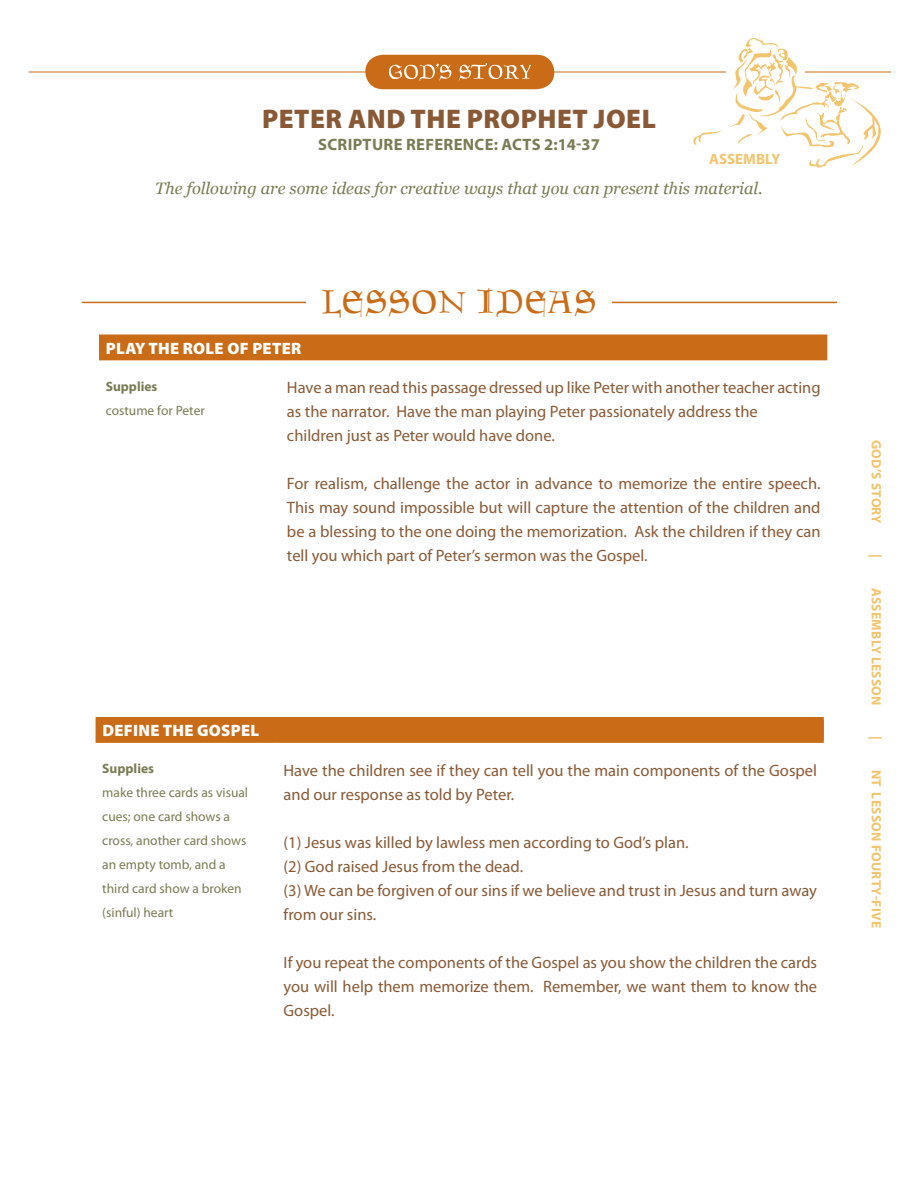
<style>
.page{position:relative;width:918px;height:1188px;background:#fff}
.page>*{position:absolute;margin:0;border:0;box-sizing:border-box;transform-origin:0 0}
.t1{font:45px "Goudament";color:#ca6c17}
.t2{font:900 27px "Myriad Pro";letter-spacing:.02em;color:#895936}
.Text{font:16.5px/24px "Myriad Pro";color:#895936}
.t3{font:italic 16.5px "Georgia";color:#797b53}
.Text-2{font:900 16.5px "Myriad Pro";letter-spacing:.02em;color:#fff}
.t4{font:700 16.5px "Myriad Pro";letter-spacing:.02em;color:#797b53}
.t5{font:700 15px "Myriad Pro";color:#f2c46c}
.Supply_List{font:13.5px/24px "Myriad Pro";color:#797b53}
.t6{font:700 13.5px "Myriad Pro";letter-spacing:.02em;color:#f2c46c}
.Supply_List-2{font:700 13.5px "Myriad Pro";color:#797b53}
</style>
<div class="page">
<hr style="left:29px;top:72px;width:862px;height:1px;background:#ca6c17">
<svg style="left:365px;top:55px;width:189px;height:34px;background:#d07e34"></svg>
<svg style="left:693px;top:38px;width:198px;height:130px"></svg>
<hr style="left:82px;top:302px;width:755px;height:1px;background:#ca6c17">
<div style="left:306px;top:280px;width:306px;height:48px;background:#fff"></div>
<div style="left:100px;top:335px;width:727px;height:25px;background:#ca6c17"></div>
<hr style="left:99px;top:334px;width:162px;height:2px;background:#ca6c17">
<svg style="left:99px;top:336px;width:1px;height:23px"></svg>
<hr style="left:261px;top:334px;width:20px;height:2px;background:#ca6c17">
<hr style="left:281px;top:334px;width:546px;height:2px;background:#ca6c17">
<hr style="left:99px;top:359px;width:162px;height:1px;background:#ca6c17">
<div style="left:96px;top:718px;width:727px;height:24px;background:#ca6c17"></div>
<hr style="left:822px;top:718px;width:2px;height:23px;background:#ca6c17">
<hr style="left:96px;top:717px;width:161px;height:1px;background:#ca6c17">
<svg style="left:257px;top:717px;width:21px;height:1px"></svg>
<hr style="left:278px;top:717px;width:546px;height:1px;background:#ca6c17">
<hr style="left:96px;top:741px;width:161px;height:2px;background:#ca6c17">
<hr style="left:257px;top:741px;width:21px;height:2px;background:#ca6c17">
<hr style="left:278px;top:741px;width:546px;height:2px;background:#ca6c17">
<p class="t2" style="left:262px;top:104px;width:396px">PETER AND THE PROPHET JOEL</p>
<p class="t4" style="left:318px;top:135px;width:283px">SCRIPTURE REFERENCE: ACTS 2:14-37</p>
<p class="t3" style="left:155px;top:179px;width:609px">The following are some ideas for creative ways that you can present this material.</p>
<p class="t5" style="left:709px;top:151px;width:72px">ASSEMBLY</p>
<p class="t1" style="left:322px;top:287px;width:276px">LESSON IDEAS</p>
<p class="Text-2" style="left:106px;top:339px;width:197px">PLAY THE ROLE OF PETER</p>
<p class="Supply_List-2" style="left:106px;top:379px;width:53px">SUPPLIES</p>
<p class="Supply_List" style="left:106px;top:398px;width:101px">costume for Peter</p>
<p class="Text" style="left:287px;top:376px;width:535px">Have a man read this passage dressed up like Peter with another teacher acting as the narrator. Have the man playing Peter passionately address the</p>
<p class="Text" style="left:287px;top:424px;width:269px">children just as Peter would have done.</p>
<p class="Text" style="left:287px;top:472px;width:535px;text-align:justify">For realism, challenge the actor in advance to memorize the entire speech.<br>This may sound impossible but will capture the attention of the children and be a blessing to the one doing the memorization. Ask the children if they can tell you which part of Peter’s sermon was the Gospel.</p>
<p class="Text-2" style="left:102px;top:721px;width:158px">DEFINE THE GOSPEL</p>
<p class="Supply_List-2" style="left:102px;top:761px;width:53px">SUPPLIES</p>
<p class="Supply_List" style="left:102px;top:781px;width:147px">make three cards as visual cues; one card shows a cross, another card shows an empty tomb, and a third card show a broken (sinful) heart</p>
<p class="Text" style="left:284px;top:758px;width:535px">Have the children see if they can tell you the main components of the Gospel and our response as told by Peter.</p>
<p class="Text" style="left:284px;top:830px;width:407px">(1) Jesus was killed by lawless men according to God’s plan.</p>
<p class="Text" style="left:284px;top:854px;width:241px">(2) God raised Jesus from the dead.</p>
<p class="Text" style="left:284px;top:878px;width:535px">(3) We can be forgiven of our sins if we believe and trust in Jesus and turn away from our sins.</p>
<p class="Text" style="left:284px;top:950px;width:535px;text-align:justify">If you repeat the components of the Gospel as you show the children the cards you will help them memorize them. Remember, we want them to know the Gospel.</p>
<p class="t6" style="left:884px;top:440px;width:85px;rotate:90deg">GOD’S STORY</p>
<p class="t6" style="left:884px;top:554px;width:5px;rotate:90deg">|</p>
<p class="t6" style="left:884px;top:588px;width:119px;rotate:90deg">ASSEMBLY LESSON</p>
<p class="t6" style="left:884px;top:736px;width:5px;rotate:90deg">|</p>
<p class="t6" style="left:884px;top:770px;width:158px;rotate:90deg">NT LESSON FOURTY-FIVE</p>
</div>
